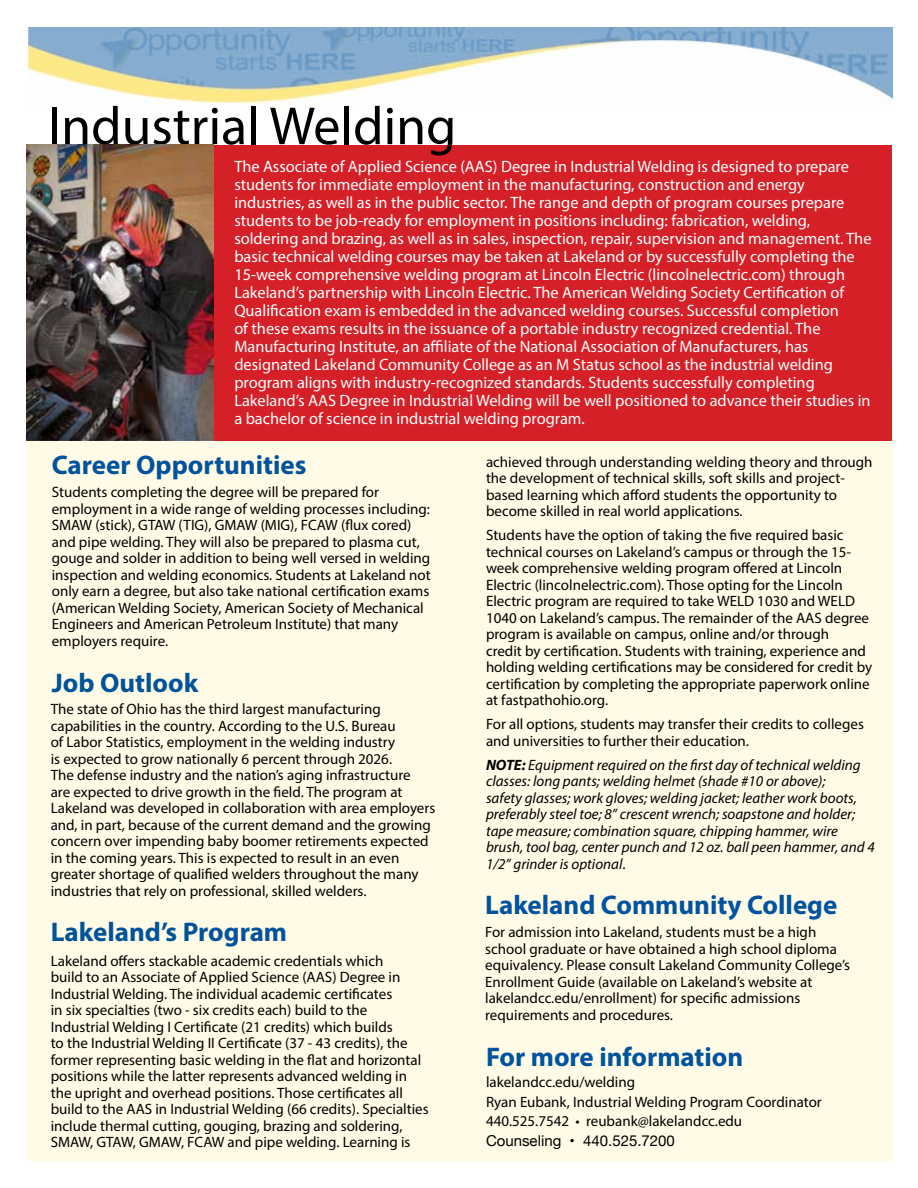
<style>
.page{position:relative;width:918px;height:1188px;background:#fff}
.page>*{position:absolute;margin:0;border:0;box-sizing:border-box;transform-origin:0 0}
.t1{font:54px "Myriad Pro";color:#000}
.t2{font:700 27px "Myriad Pro";color:#00539b}
.t3{font:700 27px "Myriad Pro";color:#00539f}
.t4{font:16.5px/18px "Myriad Pro";color:#fff}
.t5{font:15px/16.5px "Myriad Pro";color:#000}
.t6{font:italic 15px/16.5px "Myriad Pro";color:#000}
.t7{font:15px "Helvetica Neue";color:#000}
.s1{font-weight:700}
.s2{font-style:normal}
</style>
<div class="page">
<div style="left:26px;top:365px;width:866px;height:823px;background:#fffbe6"></div>
<div style="left:28px;top:145px;width:864px;height:295px;background:#d52027"></div>
<img style="left:28px;top:27px;width:864px;height:79px">
<div style="left:2px;top:1161px;width:916px;height:27px;background:#fff"></div>
<img style="left:26px;top:145px;width:187px;height:295px">
<h1 class="t1" style="left:48px;top:93px;width:410px">Industrial Welding</h1>
<p class="t4" style="left:234px;top:157px;width:639px">The Associate of Applied Science (AAS) Degree in Industrial Welding is designed to prepare students for immediate employment in the manufacturing, construction and energy industries, as well as in the public sector. The range and depth of program courses prepare students to be job-ready for employment in positions including: fabrication, welding, soldering and brazing, as well as in sales, inspection, repair, supervision and management. The basic technical welding courses may be taken at Lakeland or by successfully completing the 15-week comprehensive welding program at Lincoln Electric (lincolnelectric.com) through Lakeland’s partnership with Lincoln Electric. The American Welding Society Certification of Qualification exam is embedded in the advanced welding courses. Successful completion<br>of these exams results in the issuance of a portable industry recognized credential. The Manufacturing Institute, an affiliate of the National Association of Manufacturers, has designated Lakeland Community College as an M Status school as the industrial welding program aligns with industry-recognized standards. Students successfully completing Lakeland’s AAS Degree in Industrial Welding will be well positioned to advance their studies in a bachelor of science in industrial welding program.</p>
<h2 class="t2" style="left:52px;top:447px;width:256px">Career Opportunities</h2>
<p class="t5" style="left:486px;top:453px;width:388px">achieved through understanding welding theory and through the development of technical skills, soft skills and project&shy;based learning which afford students the opportunity to become skilled in real world applications.</p>
<p class="t5" style="left:486px;top:527px;width:388px">Students have the option of taking the five required basic technical courses on Lakeland’s campus or through the 15- week comprehensive welding program offered at Lincoln Electric (lincolnelectric.com). Those opting for the Lincoln Electric program are required to take WELD 1030 and WELD 1040 on Lakeland’s campus. The remainder of the AAS degree program is available on campus, online and/or through<br>credit by certification. Students with training, experience and holding welding certifications may be considered for credit by certification by completing the appropriate paperwork online at fastpathohio.org.</p>
<p class="t5" style="left:486px;top:716px;width:379px">For all options, students may transfer their credits to colleges and universities to further their education.</p>
<p class="t6" style="left:486px;top:756px;width:390px"><span class="s1">NOTE:</span> Equipment required on the first day of technical welding classes: long pants; welding helmet (shade #10 or above);<br>safety glasses; work gloves; welding jacket; leather work boots, preferably steel toe; 8” crescent wrench; soapstone and holder; tape measure; combination square, chipping hammer, wire brush, tool bag, center punch and 12 oz. ball peen hammer, and 4<br>1/2” grinder is optional<span class="s2">.</span></p>
<p class="t5" style="left:52px;top:484px;width:381px">Students completing the degree will be prepared for employment in a wide range of welding processes including:<br>SMAW (stick), GTAW (TIG), GMAW (MIG), FCAW (flux cored) and pipe welding. They will also be prepared to plasma cut, gouge and solder in addition to being well versed in welding inspection and welding economics. Students at Lakeland not only earn a degree, but also take national certification exams (American Welding Society, American Society of Mechanical Engineers and American Petroleum Institute) that many employers require.</p>
<h2 class="t2" style="left:52px;top:665px;width:148px">Job Outlook</h2>
<p class="t5" style="left:51px;top:701px;width:386px">The state of Ohio has the third largest manufacturing capabilities in the country. According to the U.S. Bureau<br>of Labor Statistics, employment in the welding industry<br>is expected to grow nationally 6 percent through 2026.<br>The defense industry and the nation’s aging infrastructure<br>are expected to drive growth in the field. The program at Lakeland was developed in collaboration with area employers and, in part, because of the current demand and the growing concern over impending baby boomer retirements expected in the coming years. This is expected to result in an even greater shortage of qualified welders throughout the many industries that rely on professional, skilled welders.</p>
<h2 class="t3" style="left:485px;top:887px;width:354px">Lakeland Community College</h2>
<p class="t5" style="left:485px;top:924px;width:366px">For admission into Lakeland, students must be a high school graduate or have obtained a high school diploma equivalency. Please consult Lakeland Community College’s Enrollment Guide (available on Lakeland’s website at lakelandcc.edu/enrollment) for specific admissions requirements and procedures.</p>
<h2 class="t2" style="left:51px;top:914px;width:238px">Lakeland’s Program</h2>
<p class="t5" style="left:51px;top:952px;width:380px">Lakeland offers stackable academic credentials which<br>build to an Associate of Applied Science (AAS) Degree in Industrial Welding. The individual academic certificates<br>in six specialties (two - six credits each) build to the Industrial Welding I Certificate (21 credits) which builds<br>to the Industrial Welding II Certificate (37 - 43 credits), the former representing basic welding in the flat and horizontal positions while the latter represents advanced welding in the upright and overhead positions. Those certificates all build to the AAS in Industrial Welding (66 credits). Specialties include thermal cutting, gouging, brazing and soldering, SMAW, GTAW, GMAW, FCAW and pipe welding. Learning is</p>
<h2 class="t3" style="left:486px;top:1040px;width:259px">For more information</h2>
<p class="t5" style="left:486px;top:1072px;width:337px;line-height:19.5px">lakelandcc.edu/welding<br>Ryan Eubank, Industrial Welding Program Coordinator<br>440.525.7542 • reubank@lakelandcc.edu</p>
<p class="t7" style="left:486px;top:1130px;width:190px">Counseling • 440.525.7200</p>
</div>
